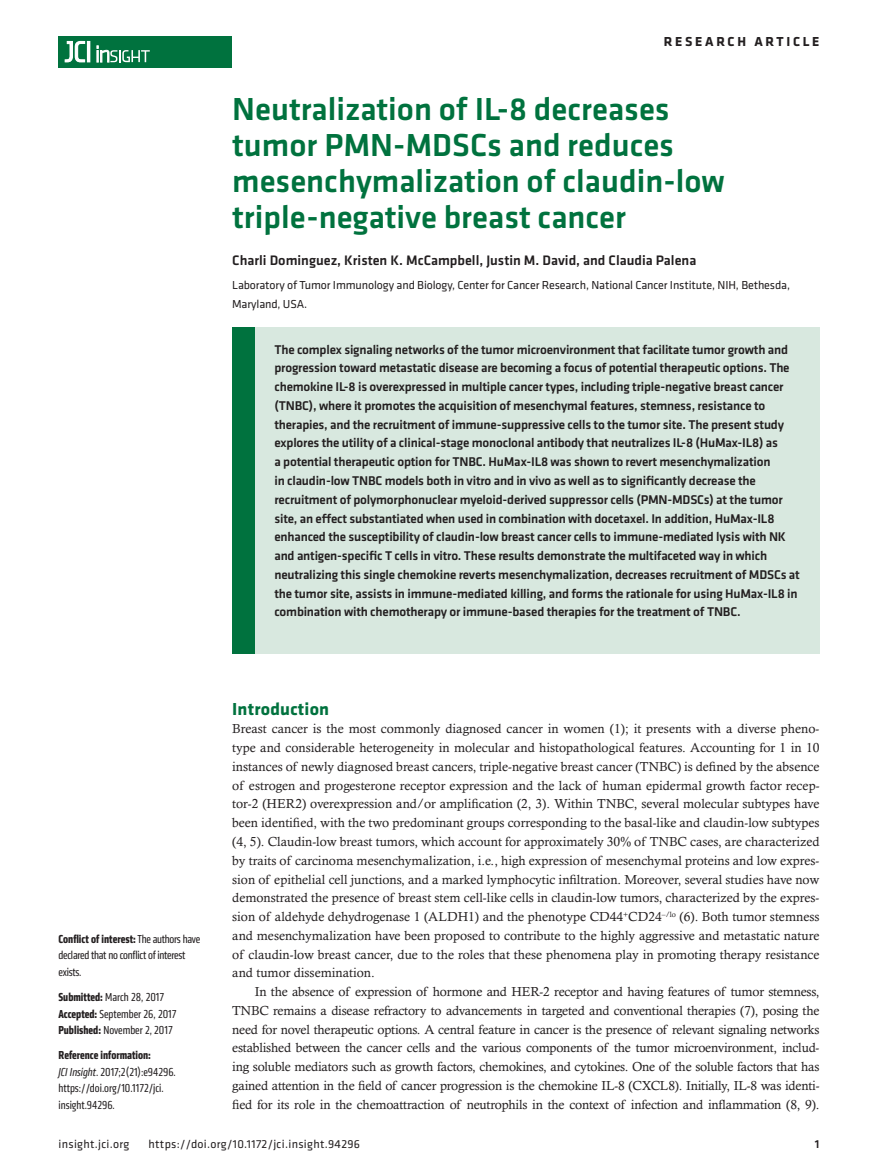
<style>
.page{position:relative;width:878px;height:1175px;background:#fff}
.page>*{position:absolute;margin:0;border:0;box-sizing:border-box;transform-origin:0 0}
.t1{font:500 33px/36px "Klavika Basic";color:#00723e}
.t2{font:700 18px "Klavika";letter-spacing:.01em;color:#00723e}
.t3{font:500 14.25px "Klavika Basic";color:#231f20}
.t4{font:700 13.5px "Klavika Basic";letter-spacing:.2em;color:#231f20}
.t5{font:13.2px/18.8px "Calisto MT Std";letter-spacing:-.015em;color:#231f20;text-align:justify}
.t6{font:500 13.2px/18.8px "Klavika Basic";letter-spacing:-.015em;color:#231f20}
.t7{font:condensed 12px/16.5px "Klavika";color:#231f20}
.t8{font:12px/19.5px "Klavika";letter-spacing:-.01em;color:#231f20}
.t9{font:condensed 12px/16.5px "Klavika";letter-spacing:-.02em;color:#231f20}
.t10{font:12px "Klavika Basic";letter-spacing:.025em;color:#231f20}
.t11{font:500 12px "Klavika Basic";color:#231f20}
.s1{font-weight:700}
.s2{font-style:italic}
</style>
<div class="page">
<div style="left:59px;top:36px;width:173px;height:31px;background:#00723e"></div>
<hr style="left:87px;top:41px;width:3px;height:21px;background:#fff">
<svg style="left:64px;top:41px;width:21px;height:22px"></svg>
<svg style="left:97px;top:46px;width:53px;height:16px"></svg>
<div style="left:232px;top:327px;width:587px;height:327px;background:#d8e8df"></div>
<div style="left:232px;top:327px;width:22px;height:327px;background:#00723e"></div>
<p class="t4" style="left:663px;top:32px;width:157px">RESEARCH ARTICLE</p>
<h1 class="t1" style="left:232px;top:91px;width:494px">Neutralization of IL-8 decreases tumor PMN-MDSCs and reduces mesenchymalization of claudin-low triple-negative breast cancer</h1>
<p class="t3" style="left:232px;top:250px;width:465px">Charli Dominguez, Kristen K. McCampbell, Justin M. David, and Claudia Palena</p>
<p class="t8" style="left:232px;top:274px;width:559px">Laboratory of Tumor Immunology and Biology, Center for Cancer Research, National Cancer Institute, NIH, Bethesda,<br>Maryland, USA.</p>
<p class="t6" style="left:274px;top:339px;width:527px">The complex signaling networks of the tumor microenvironment that facilitate tumor growth and progression toward metastatic disease are becoming a focus of potential therapeutic options. The chemokine IL-8 is overexpressed in multiple cancer types, including triple-negative breast cancer (TNBC), where it promotes the acquisition of mesenchymal features, stemness, resistance to therapies, and the recruitment of immune-suppressive cells to the tumor site. The present study explores the utility of a clinical-stage monoclonal antibody that neutralizes IL-8 (HuMax-IL8) as<br>a potential therapeutic option for TNBC. HuMax-IL8 was shown to revert mesenchymalization<br>in claudin-low TNBC models both in vitro and in vivo as well as to significantly decrease the recruitment of polymorphonuclear myeloid-derived suppressor cells (PMN-MDSCs) at the tumor site, an effect substantiated when used in combination with docetaxel. In addition, HuMax-IL8 enhanced the susceptibility of claudin-low breast cancer cells to immune-mediated lysis with NK and antigen-specific T cells in vitro. These results demonstrate the multifaceted way in which neutralizing this single chemokine reverts mesenchymalization, decreases recruitment of MDSCs at the tumor site, assists in immune-mediated killing, and forms the rationale for using HuMax-IL8 in combination with chemotherapy or immune-based therapies for the treatment of TNBC.</p>
<p class="t9" style="left:59px;top:930px;width:143px"><span class="s1">Conflict of interest:</span> The authors have declared that no conflict of interest exists.</p>
<p class="t7" style="left:59px;top:988px;width:119px"><span class="s1">Submitted:</span> March 28, 2017<br><span class="s1">Accepted:</span> September 26, 2017<br><span class="s1">Published:</span> November 2, 2017</p>
<p class="t7" style="left:59px;top:1046px;width:119px"><span class="s1">Reference information:<br></span><span class="s2">JCI Insight</span>. 2017;2(21):e94296. https://doi.org/10.1172/jci. insight.94296.</p>
<h2 class="t2" style="left:232px;top:695px;width:98px">Introduction</h2>
<p class="t5" style="left:232px;top:719px;width:588px">Breast cancer is the most commonly diagnosed cancer in women (1); it presents with a diverse pheno&shy;type and considerable heterogeneity in molecular and histopathological features. Accounting for 1 in 10 instances of newly diagnosed breast cancers, triple-negative breast cancer (TNBC) is defined by the absence of estrogen and progesterone receptor expression and the lack of human epidermal growth factor recep&shy;tor-2 (HER2) overexpression and/or amplification (2, 3). Within TNBC, several molecular subtypes have been identified, with the two predominant groups corresponding to the basal-like and claudin-low subtypes (4, 5). Claudin-low breast tumors, which account for approximately 30% of TNBC cases, are characterized by traits of carcinoma mesenchymalization, i.e., high expression of mesenchymal proteins and low expres&shy;sion of epithelial cell junctions, and a marked lymphocytic infiltration. Moreover, several studies have now demonstrated the presence of breast stem cell-like cells in claudin-low tumors, characterized by the expres&shy;sion of aldehyde dehydrogenase 1 (ALDH1) and the phenotype CD44<sup>+</sup>CD24<sup>–/lo</sup> (6). Both tumor stemness and mesenchymalization have been proposed to contribute to the highly aggressive and metastatic nature of claudin-low breast cancer, due to the roles that these phenomena play in promoting therapy resistance and tumor dissemination.</p>
<p class="t5" style="left:232px;top:982px;width:588px;text-indent:22px">In the absence of expression of hormone and HER-2 receptor and having features of tumor stemness, TNBC remains a disease refractory to advancements in targeted and conventional therapies (7), posing the need for novel therapeutic options. A central feature in cancer is the presence of relevant signaling networks established between the cancer cells and the various components of the tumor microenvironment, includ&shy;ing soluble mediators such as growth factors, chemokines, and cytokines. One of the soluble factors that has gained attention in the field of cancer progression is the chemokine IL-8 (CXCL8). Initially, IL-8 was identi&shy;fied for its role in the chemoattraction of neutrophils in the context of infection and inflammation (8, 9).</p>
<p class="t10" style="left:58px;top:1135px;width:72px">insight.jci.org</p>
<p class="t10" style="left:148px;top:1135px;width:213px">https://doi.org/10.1172/jci.insight.94296</p>
<p class="t11" style="left:814px;top:1135px;width:6px">1</p>
</div>
